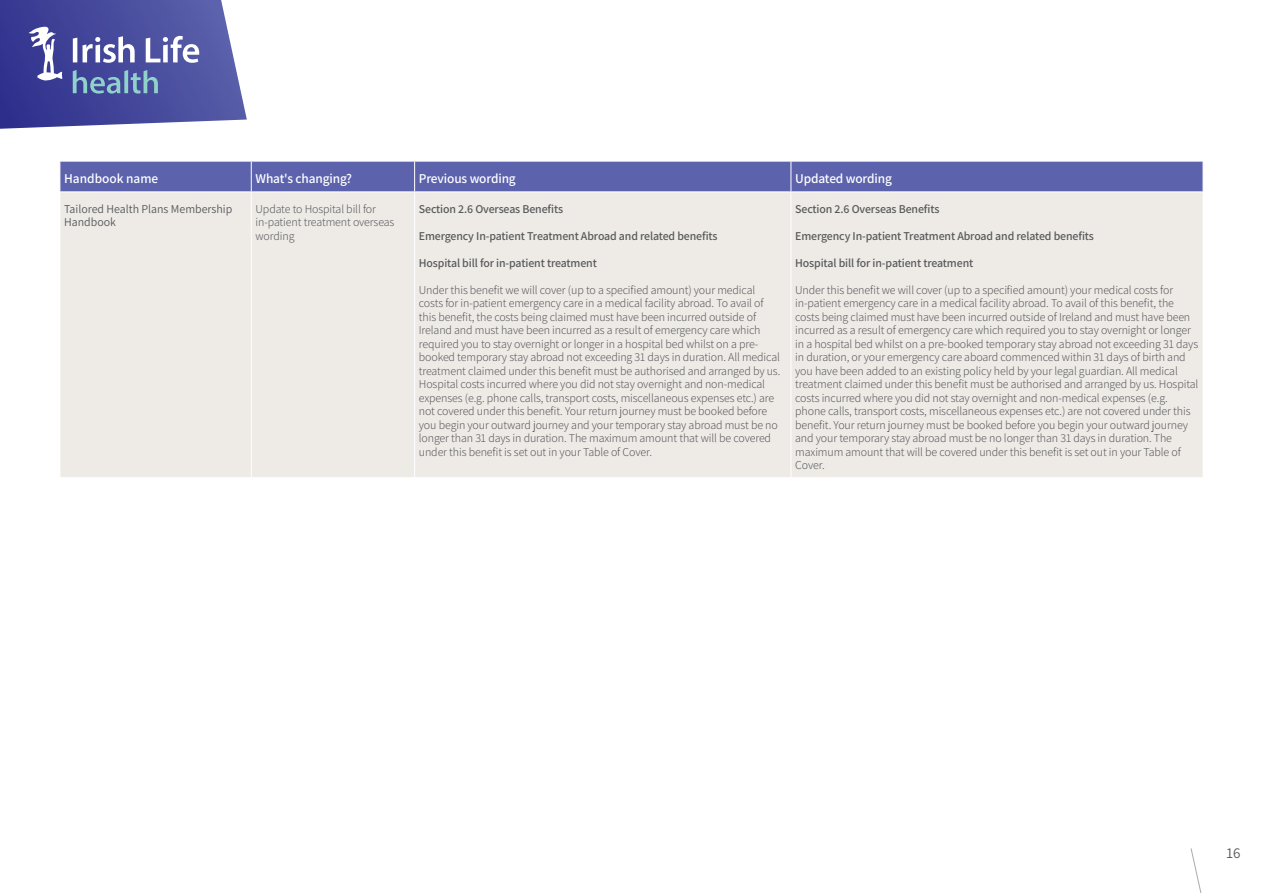
<style>
.page{position:relative;width:1263px;height:893px;background:#fff}
.page>*{position:absolute;margin:0;border:0;box-sizing:border-box;transform-origin:0 0}
.t1{font:15px "Assistant";color:#58595b}
.t2{font:600 13.5px "Assistant";letter-spacing:-.01em;color:#fff}
.t3{font:300 12px/13.5px "Assistant";letter-spacing:-.01em;color:#58595b}
.t4{font:600 12px "Assistant";letter-spacing:-.01em;color:#58595b}
.t5{font:12px/13.5px "Assistant";color:#58595b}
</style>
<div class="page">
<div style="left:61px;top:162px;width:1142px;height:30px;background:#5c62ac"></div>
<div style="left:61px;top:193px;width:1142px;height:284px;background:#eeebe7"></div>
<hr style="left:251px;top:192px;width:1px;height:285px;background:#fff">
<hr style="left:414px;top:192px;width:1px;height:285px;background:#fff">
<hr style="left:790px;top:192px;width:1px;height:285px;background:#fff">
<hr style="left:251px;top:161px;width:1px;height:31px;background:#fff">
<hr style="left:414px;top:161px;width:1px;height:31px;background:#fff">
<hr style="left:790px;top:161px;width:1px;height:31px;background:#fff">
<svg style="left:0;top:0;width:247px;height:129px;background:#6166aa"></svg>
<svg style="left:1190px;top:848px;width:12px;height:45px"></svg>
<p class="t2" style="left:64px;top:170px;width:96px">Handbook name</p>
<p class="t2" style="left:255px;top:170px;width:98px">What's changing?</p>
<p class="t2" style="left:419px;top:170px;width:98px">Previous wording</p>
<p class="t2" style="left:795px;top:170px;width:98px">Updated wording</p>
<p class="t5" style="left:64px;top:201px;width:170px">Tailored Health Plans Membership<br>Handbook</p>
<p class="t3" style="left:255px;top:201px;width:140px">Update to Hospital bill for in-patient treatment overseas wording</p>
<p class="t4" style="left:419px;top:200px;width:146px">Section 2.6 Overseas Benefits</p>
<p class="t4" style="left:795px;top:200px;width:146px">Section 2.6 Overseas Benefits</p>
<p class="t4" style="left:795px;top:227px;width:300px">Emergency In-patient Treatment Abroad and related benefits</p>
<p class="t4" style="left:795px;top:254px;width:180px">Hospital bill for in-patient treatment</p>
<p class="t3" style="left:795px;top:282px;width:405px">Under this benefit we will cover (up to a specified amount) your medical costs for in-patient emergency care in a medical facility abroad. To avail of this benefit, the costs being claimed must have been incurred outside of Ireland and must have been incurred as a result of emergency care which required you to stay overnight or longer in a hospital bed whilst on a pre-booked temporary stay abroad not exceeding 31 days in duration, or your emergency care aboard commenced within 31 days of birth and you have been added to an existing policy held by your legal guardian. All medical treatment claimed under this benefit must be authorised and arranged by us. Hospital costs incurred where you did not stay overnight and non-medical expenses (e.g. phone calls, transport costs, miscellaneous expenses etc.) are not covered under this benefit. Your return journey must be booked before you begin your outward journey and your temporary stay abroad must be no longer than 31 days in duration. The maximum amount that will be covered under this benefit is set out in your Table of Cover.</p>
<p class="t4" style="left:419px;top:227px;width:300px">Emergency In-patient Treatment Abroad and related benefits</p>
<p class="t4" style="left:419px;top:254px;width:180px">Hospital bill for in-patient treatment</p>
<p class="t3" style="left:419px;top:282px;width:363px">Under this benefit we will cover (up to a specified amount) your medical costs for in-patient emergency care in a medical facility abroad. To avail of this benefit, the costs being claimed must have been incurred outside of Ireland and must have been incurred as a result of emergency care which required you to stay overnight or longer in a hospital bed whilst on a pre&shy;booked temporary stay abroad not exceeding 31 days in duration. All medical treatment claimed under this benefit must be authorised and arranged by us.<br>Hospital costs incurred where you did not stay overnight and non-medical expenses (e.g. phone calls, transport costs, miscellaneous expenses etc.) are not covered under this benefit. Your return journey must be booked before you begin your outward journey and your temporary stay abroad must be no longer than 31 days in duration. The maximum amount that will be covered under this benefit is set out in your Table of Cover.</p>
<p class="t1" style="left:1226px;top:843px;width:16px">16</p>
</div>
